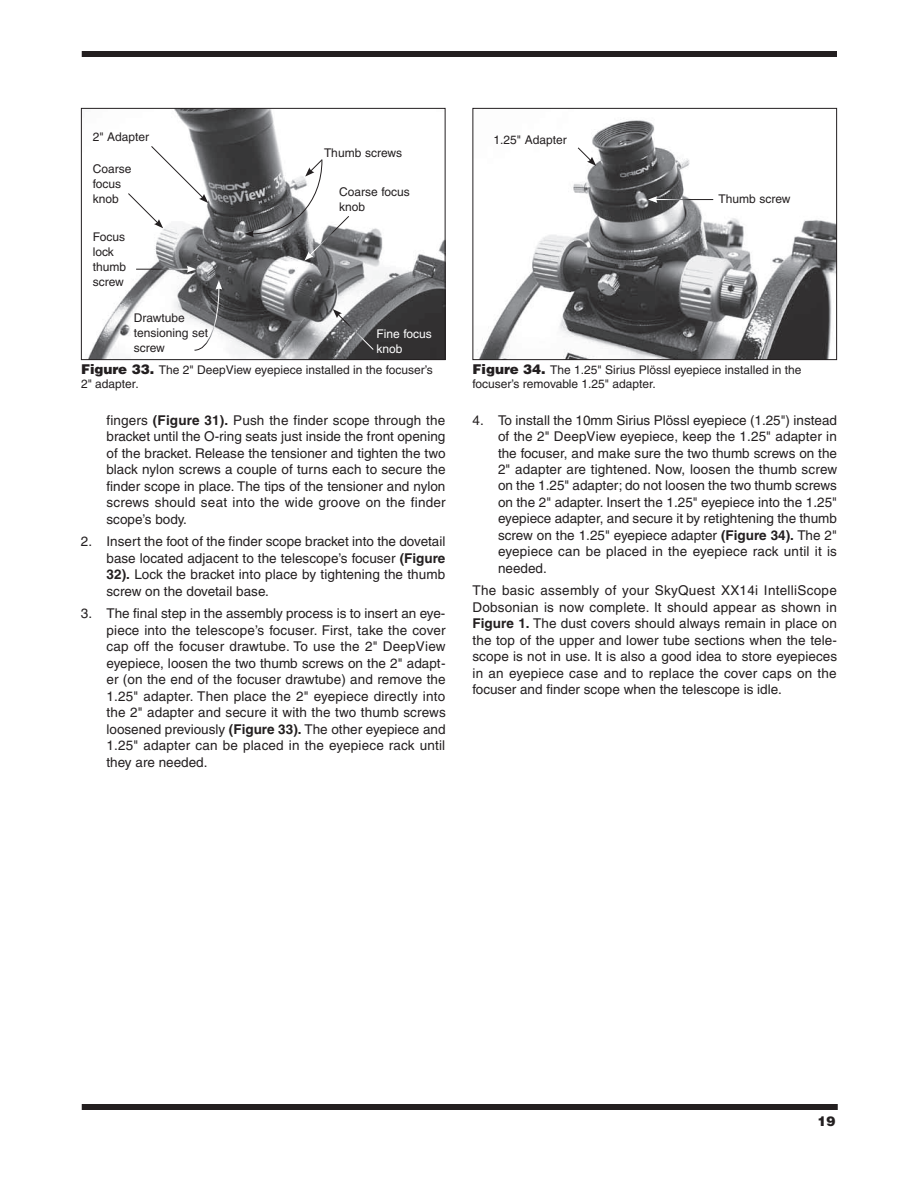
<style>
.page{position:relative;width:918px;height:1188px;background:#fff}
.page>*{position:absolute;margin:0;border:0;box-sizing:border-box;transform-origin:0 0}
.t1{font:13.5px/16.5px "Helvetica";letter-spacing:.005em;color:#231f20;text-align:justify}
.t2{font:900 13.5px "Helvetica";color:#231f20}
.t3{font:12px/15px "Helvetica";color:#231f20}
.t4{font:12px/15px "Helvetica";color:#fff}
.s1{font-weight:900;font-size:13.5px}
.s2{font-weight:700}
</style>
<div class="page">
<div style="left:82px;top:51px;width:755px;height:6px;background:#231f20"></div>
<div style="left:82px;top:1104px;width:756px;height:6px;background:#231f20"></div>
<img style="left:88px;top:110px;width:356px;height:248px">
<div style="left:81px;top:108px;width:365px;height:252px;border:1px solid #231f20"></div>
<img style="left:477px;top:120px;width:358px;height:238px">
<div style="left:472px;top:108px;width:365px;height:252px;border:1px solid #231f20"></div>
<svg style="left:127px;top:145px;width:81px;height:83px"></svg>
<hr style="left:136px;top:269px;width:53px;height:1px;background:#fff">
<svg style="left:187px;top:266px;width:9px;height:7px"></svg>
<svg style="left:244px;top:158px;width:106px;height:103px"></svg>
<svg style="left:194px;top:280px;width:28px;height:71px"></svg>
<svg style="left:333px;top:309px;width:41px;height:42px;background:#727275"></svg>
<svg style="left:577px;top:147px;width:19px;height:19px"></svg>
<hr style="left:655px;top:199px;width:58px;height:1px;background:#fff">
<svg style="left:648px;top:196px;width:9px;height:7px"></svg>
<p class="t3" style="left:93px;top:130px;width:58px">2" Adapter</p>
<p class="t3" style="left:93px;top:162px;width:40px">Coarse focus knob</p>
<p class="t3" style="left:93px;top:229px;width:35px">Focus lock thumb screw</p>
<p class="t3" style="left:134px;top:310px;width:76px">Drawtube tensioning set screw</p>
<p class="t3" style="left:324px;top:145px;width:80px">Thumb screws</p>
<p class="t3" style="left:339px;top:184px;width:72px">Coarse focus knob</p>
<p class="t4" style="left:376px;top:326px;width:57px">Fine focus knob</p>
<p class="t3" style="left:494px;top:132px;width:75px">1.25" Adapter</p>
<p class="t3" style="left:718px;top:191px;width:74px">Thumb screw</p>
<p class="t3" style="left:81px;top:363px;width:353px;line-height:13.5px"><span class="s1">Figure 33.</span> The 2" DeepView eyepiece installed in the focuser’s<br>2" adapter.</p>
<p class="t3" style="left:472px;top:363px;width:331px;line-height:13.5px"><span class="s1">Figure 34.</span> The 1.25" Sirius Plössl eyepiece installed in the focuser’s removable 1.25" adapter.</p>
<p class="t1" style="left:106px;top:412px;width:341px">fingers <span class="s2">(Figure 31).</span> Push the finder scope through the bracket until the O-ring seats just inside the front opening of the bracket. Release the tensioner and tighten the two black nylon screws a couple of turns each to secure the finder scope in place. The tips of the tensioner and nylon screws should seat into the wide groove on the finder scope’s body.</p>
<p class="t1" style="left:106px;top:533px;width:340px;text-indent:-26px">2. Insert the foot of the finder scope bracket into the dovetail base located adjacent to the telescope’s focuser <span class="s2">(Figure 32).</span> Lock the bracket into place by tightening the thumb screw on the dovetail base.</p>
<p class="t1" style="left:106px;top:605px;width:341px;text-indent:-26px">3. The final step in the assembly process is to insert an eye&shy;piece into the telescope’s focuser. First, take the cover cap off the focuser drawtube. To use the 2" DeepView eyepiece, loosen the two thumb screws on the 2" adapt&shy;er (on the end of the focuser drawtube) and remove the 1.25" adapter. Then place the 2" eyepiece directly into the 2" adapter and secure it with the two thumb screws loosened previously <span class="s2">(Figure 33).</span> The other eyepiece and 1.25" adapter can be placed in the eyepiece rack until they are needed.</p>
<p class="t1" style="left:498px;top:411px;width:341px;text-indent:-26px">4. To install the 10mm Sirius Plössl eyepiece (1.25") instead of the 2" DeepView eyepiece, keep the 1.25" adapter in the focuser, and make sure the two thumb screws on the 2" adapter are tightened. Now, loosen the thumb screw on the 1.25" adapter; do not loosen the two thumb screws on the 2" adapter. Insert the 1.25" eyepiece into the 1.25" eyepiece adapter, and secure it by retightening the thumb screw on the 1.25" eyepiece adapter <span class="s2">(Figure 34).</span> The 2" eyepiece can be placed in the eyepiece rack until it is needed.</p>
<p class="t1" style="left:472px;top:582px;width:366px">The basic assembly of your SkyQuest XX14i IntelliScope Dobsonian is now complete. It should appear as shown in <span class="s2">Figure 1.</span> The dust covers should always remain in place on the top of the upper and lower tube sections when the tele&shy;scope is not in use. It is also a good idea to store eyepieces in an eyepiece case and to replace the cover caps on the focuser and finder scope when the telescope is idle.</p>
<p class="t2" style="left:817px;top:1113px;width:20px">19</p>
</div>
